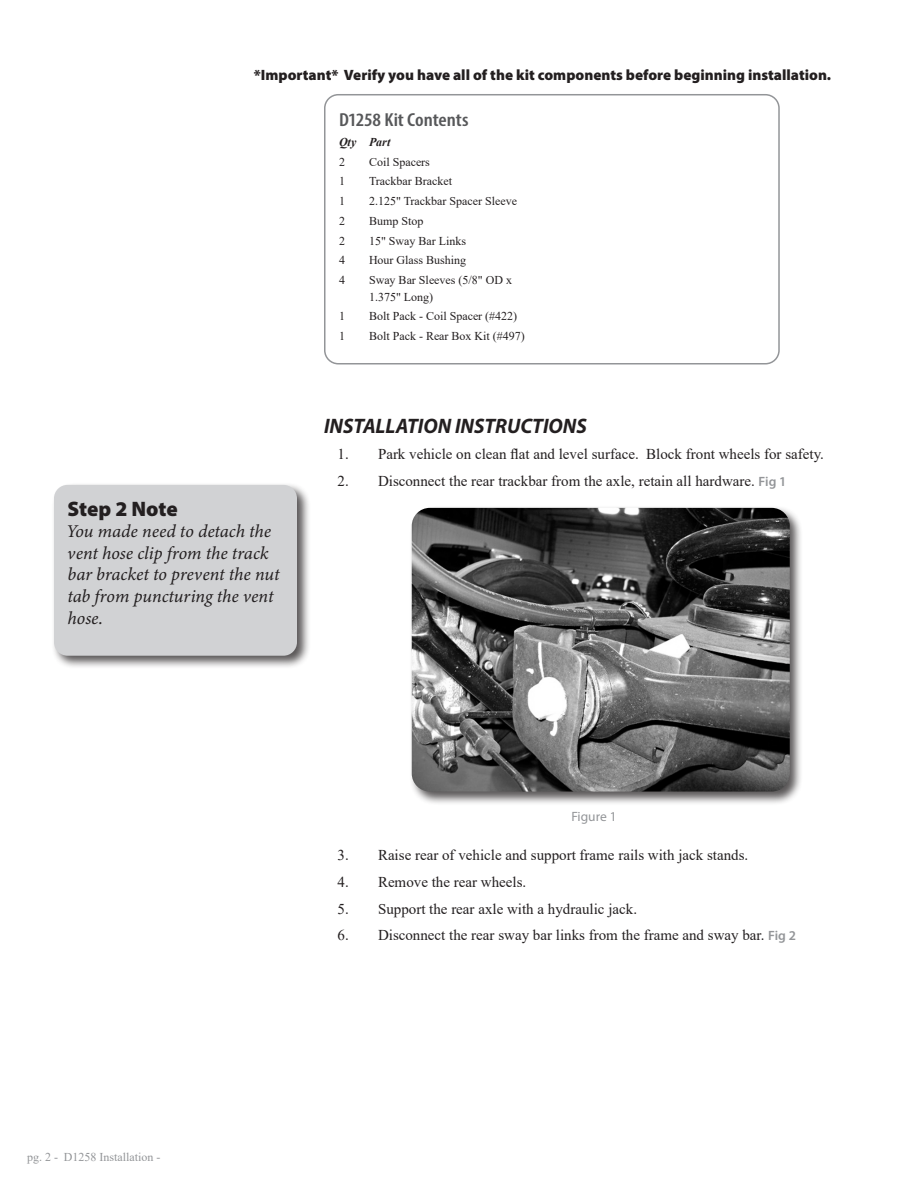
<style>
.page{position:relative;width:918px;height:1188px;background:#fff}
.page>*{position:absolute;margin:0;border:0;box-sizing:border-box;transform-origin:0 0}
.Headline{font:italic 700 21px "Myriad Pro";color:#231f20}
.Headline-2{font:900 21px "Myriad Pro";letter-spacing:-.005em;color:#231f20}
.Parts_Kit_Contents{font:600 condensed 18.9px "Myriad Pro";letter-spacing:-.005em;color:#57585a;scale:1.11 1}
.t1{font:italic 18px/21.6px "Minion Variable Concept";color:#231f20}
.t2{font:15px "Times New Roman";color:#231f20}
.Headline-3{font:900 15px "Myriad Pro";color:#231f20}
.t3{font:13.5px "Myriad Pro";color:#939598}
.parts{font:12px/16.5px "Times New Roman";color:#231f20}
.t4{font:12px "Times New Roman";color:#939598}
.parts-2{font:italic 700 12px "Times New Roman";color:#231f20}
.s1{font-family:"Myriad Pro";font-weight:600;font-size:13.5px;color:#939598}
</style>
<div class="page">
<div style="left:409px;top:505px;width:394px;height:300px;background:#231f20;opacity:.75"></div>
<img style="left:412px;top:508px;width:378px;height:284px">
<div style="left:51px;top:482px;width:260px;height:187px;background:#231f20;opacity:.75"></div>
<div style="left:54px;top:485px;width:243px;height:171px;background:#d1d2d4;border-radius:14px"></div>
<div style="left:324px;top:94px;width:456px;height:271px;border:2px solid #939598;border-radius:14px"></div>
<p class="Headline-3" style="left:254px;top:65px;width:579px">*Important* Verify you have all of the kit components before beginning installation.</p>
<p class="Parts_Kit_Contents" style="left:339px;top:108px;width:118px">D1258 Kit Contents</p>
<p class="parts-2" style="left:339px;top:134px;width:53px">Qty Part</p>
<p class="parts" style="left:339px;top:153px;width:7px">2</p>
<p class="parts" style="left:369px;top:153px;width:62px">Coil Spacers</p>
<p class="parts" style="left:339px;top:173px;width:7px">1</p>
<p class="parts" style="left:369px;top:173px;width:85px">Trackbar Bracket</p>
<p class="parts" style="left:339px;top:193px;width:7px">1</p>
<p class="parts" style="left:369px;top:193px;width:150px">2.125" Trackbar Spacer Sleeve</p>
<p class="parts" style="left:339px;top:212px;width:7px">2</p>
<p class="parts" style="left:369px;top:212px;width:56px">Bump Stop</p>
<p class="parts" style="left:339px;top:232px;width:7px">2</p>
<p class="parts" style="left:369px;top:232px;width:99px">15" Sway Bar Links</p>
<p class="parts" style="left:339px;top:252px;width:7px">4</p>
<p class="parts" style="left:369px;top:252px;width:99px">Hour Glass Bushing</p>
<p class="parts" style="left:339px;top:271px;width:7px">4</p>
<p class="parts" style="left:369px;top:271px;width:145px">Sway Bar Sleeves (5/8" OD x<br>1.375" Long)</p>
<p class="parts" style="left:339px;top:308px;width:7px">1</p>
<p class="parts" style="left:369px;top:308px;width:150px">Bolt Pack - Coil Spacer (#422)</p>
<p class="parts" style="left:339px;top:327px;width:7px">1</p>
<p class="parts" style="left:369px;top:327px;width:157px">Bolt Pack - Rear Box Kit (#497)</p>
<p class="Headline-2" style="left:68px;top:495px;width:112px">Step 2 Note</p>
<p class="t1" style="left:68px;top:521px;width:214px">You made need to detach the vent hose clip from the track bar bracket to prevent the nut tab from puncturing the vent hose.</p>
<p class="Headline" style="left:324px;top:412px;width:264px">INSTALLATION INSTRUCTIONS</p>
<p class="t2" style="left:338px;top:444px;width:488px">1. Park vehicle on clean flat and level surface. Block front wheels for safety.</p>
<p class="t2" style="left:338px;top:470px;width:450px">2. Disconnect the rear trackbar from the axle, retain all hardware. <span class="s1">Fig 1</span></p>
<p class="t3" style="left:571px;top:808px;width:47px">Figure 1</p>
<p class="t2" style="left:338px;top:845px;width:412px">3. Raise rear of vehicle and support frame rails with jack stands.</p>
<p class="t2" style="left:338px;top:871px;width:190px">4. Remove the rear wheels.</p>
<p class="t2" style="left:338px;top:898px;width:301px">5. Support the rear axle with a hydraulic jack.</p>
<p class="t2" style="left:338px;top:925px;width:460px">6. Disconnect the rear sway bar links from the frame and sway bar. <span class="s1">Fig 2</span></p>
<p class="t4" style="left:27px;top:1149px;width:135px">pg. 2 - D1258 Installation -</p>
</div>
